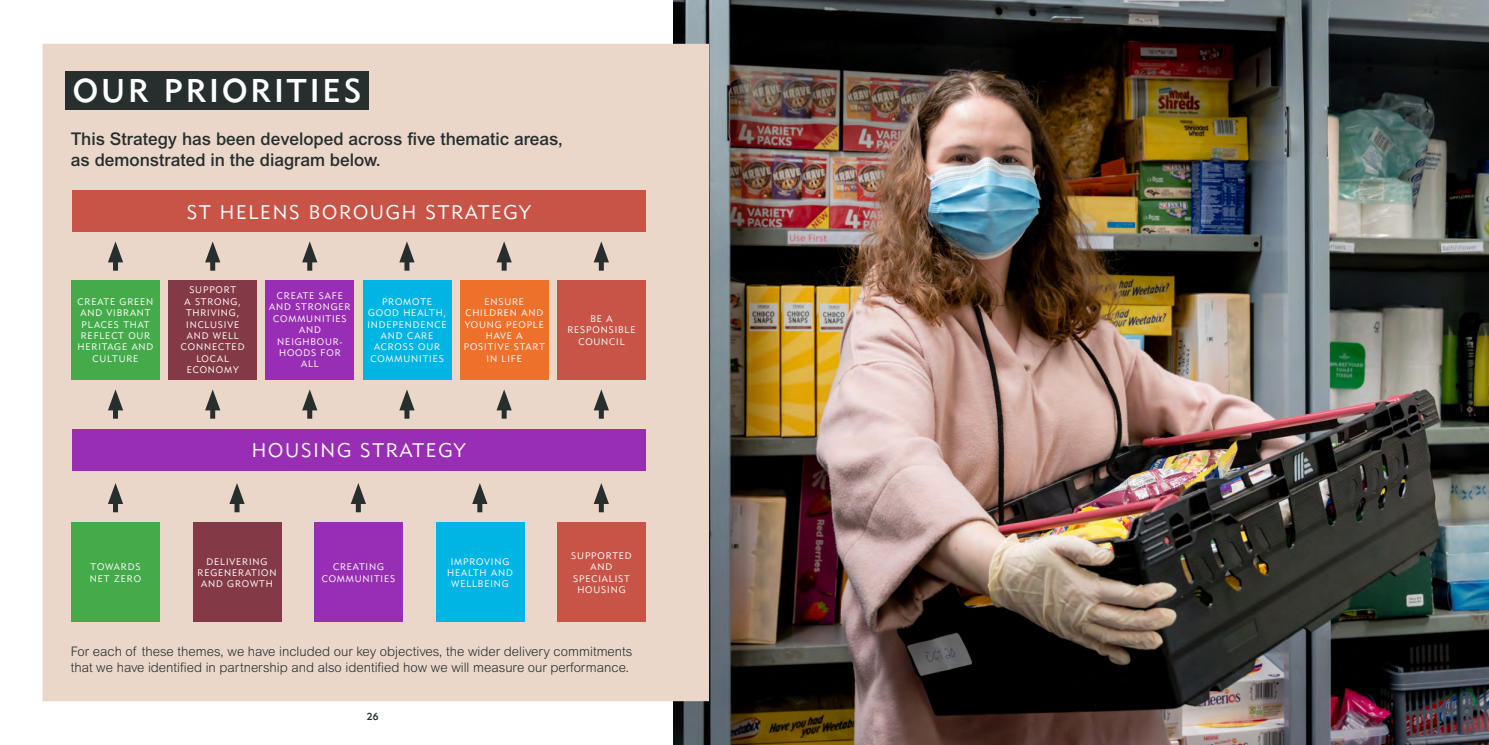
<style>
.page{position:relative;width:1489px;height:745px;background:#fff}
.page>*{position:absolute;margin:0;border:0;box-sizing:border-box;transform-origin:0 0}
.t1{font:32.5px "Geometric 415 BT Medium A";letter-spacing:.09em;color:#fff}
.t2{font:19.5px "Geometric 415 BT Lite A";letter-spacing:.09em;color:#fff}
.t3{font:500 17.5px/21px "Arial";color:#262e2e}
.t4{font:300 13.12px/15.8px "Arial";color:#262e2e}
.t5{font:10px "Geometric 415 BT Medium A";color:#262e2e}
.t6{font:9.5px/11.4px "Geometric 415 BT Lite A";letter-spacing:.09em;color:#fff;text-align:center}
</style>
<div class="page">
<img style="left:673px;top:0;width:815px;height:744px">
<div style="left:43px;top:44px;width:666px;height:656px;background:#ebd7c9"></div>
<div style="left:66px;top:71px;width:303px;height:38px;background:#262e2e"></div>
<div style="left:72px;top:190px;width:573px;height:42px;background:#c75447"></div>
<div style="left:71px;top:280px;width:89px;height:99px;background:#45ab4a"></div>
<div style="left:168px;top:280px;width:89px;height:99px;background:#843a46"></div>
<div style="left:265px;top:280px;width:89px;height:99px;background:#982eb4"></div>
<div style="left:363px;top:280px;width:88px;height:99px;background:#00b4e3"></div>
<div style="left:460px;top:280px;width:88px;height:99px;background:#ed702b"></div>
<div style="left:557px;top:280px;width:88px;height:99px;background:#c75447"></div>
<div style="left:72px;top:428px;width:573px;height:42px;background:#982eb4"></div>
<div style="left:113px;top:253px;width:5px;height:17px;background:#262e2e"></div>
<svg style="left:108px;top:241px;width:15px;height:21px"></svg>
<div style="left:210px;top:253px;width:5px;height:17px;background:#262e2e"></div>
<svg style="left:205px;top:241px;width:15px;height:21px"></svg>
<div style="left:307px;top:253px;width:5px;height:17px;background:#262e2e"></div>
<svg style="left:302px;top:241px;width:15px;height:21px"></svg>
<div style="left:404px;top:253px;width:5px;height:17px;background:#262e2e"></div>
<svg style="left:399px;top:241px;width:15px;height:21px"></svg>
<div style="left:501px;top:253px;width:5px;height:17px;background:#262e2e"></div>
<svg style="left:496px;top:241px;width:16px;height:21px"></svg>
<div style="left:599px;top:253px;width:5px;height:17px;background:#262e2e"></div>
<svg style="left:593px;top:241px;width:16px;height:21px"></svg>
<div style="left:113px;top:401px;width:5px;height:17px;background:#262e2e"></div>
<svg style="left:108px;top:389px;width:15px;height:21px"></svg>
<div style="left:210px;top:401px;width:5px;height:17px;background:#262e2e"></div>
<svg style="left:205px;top:389px;width:15px;height:21px"></svg>
<div style="left:307px;top:401px;width:5px;height:17px;background:#262e2e"></div>
<svg style="left:302px;top:389px;width:15px;height:21px"></svg>
<div style="left:404px;top:401px;width:5px;height:17px;background:#262e2e"></div>
<svg style="left:399px;top:389px;width:15px;height:21px"></svg>
<div style="left:501px;top:401px;width:5px;height:17px;background:#262e2e"></div>
<svg style="left:496px;top:389px;width:16px;height:21px"></svg>
<div style="left:599px;top:401px;width:5px;height:17px;background:#262e2e"></div>
<svg style="left:593px;top:389px;width:16px;height:21px"></svg>
<div style="left:71px;top:522px;width:89px;height:99px;background:#45ab4a"></div>
<div style="left:113px;top:495px;width:5px;height:17px;background:#262e2e"></div>
<svg style="left:108px;top:482px;width:15px;height:21px"></svg>
<div style="left:193px;top:522px;width:88px;height:99px;background:#843a46"></div>
<div style="left:234px;top:495px;width:5px;height:17px;background:#262e2e"></div>
<svg style="left:229px;top:482px;width:16px;height:21px"></svg>
<div style="left:314px;top:522px;width:89px;height:99px;background:#982eb4"></div>
<div style="left:356px;top:495px;width:5px;height:17px;background:#262e2e"></div>
<svg style="left:351px;top:482px;width:15px;height:21px"></svg>
<div style="left:435px;top:522px;width:89px;height:99px;background:#00b4e3"></div>
<div style="left:477px;top:495px;width:5px;height:17px;background:#262e2e"></div>
<svg style="left:472px;top:482px;width:15px;height:21px"></svg>
<div style="left:557px;top:522px;width:88px;height:99px;background:#c75447"></div>
<div style="left:599px;top:495px;width:5px;height:17px;background:#262e2e"></div>
<svg style="left:593px;top:482px;width:16px;height:21px"></svg>
<p class="t1" style="left:73px;top:70px;width:290px">OUR PRIORITIES</p>
<p class="t3" style="left:71px;top:128px;width:493px">This Strategy has been developed across five thematic areas, as demonstrated in the diagram below.</p>
<p class="t2" style="left:187px;top:200px;width:345px">ST HELENS BOROUGH STRATEGY</p>
<p class="t6" style="left:78px;top:295px;width:77px">CREATE GREEN<br>AND VIBRANT<br>PLACES THAT<br>REFLECT OUR<br>HERITAGE AND<br>CULTURE</p>
<p class="t6" style="left:181px;top:284px;width:65px">SUPPORT<br>A STRONG,<br>THRIVING,<br>INCLUSIVE<br>AND WELL<br>CONNECTED<br>LOCAL<br>ECONOMY</p>
<p class="t6" style="left:269px;top:290px;width:83px">CREATE SAFE<br>AND STRONGER<br>COMMUNITIES<br>AND<br>NEIGHBOUR-<br>HOODS FOR<br>ALL</p>
<p class="t6" style="left:367px;top:295px;width:81px">PROMOTE<br>GOOD HEALTH,<br>INDEPENDENCE<br>AND CARE<br>ACROSS OUR<br>COMMUNITIES</p>
<p class="t6" style="left:464px;top:295px;width:82px">ENSURE<br>CHILDREN AND<br>YOUNG PEOPLE<br>HAVE A<br>POSITIVE START<br>IN LIFE</p>
<p class="t6" style="left:567px;top:312px;width:70px">BE A<br>RESPONSIBLE<br>COUNCIL</p>
<p class="t2" style="left:252px;top:438px;width:215px">HOUSING STRATEGY</p>
<p class="t6" style="left:90px;top:560px;width:53px;text-align:left">TOWARDS<br>NET ZERO</p>
<p class="t6" style="left:197px;top:555px;width:80px">DELIVERING<br>REGENERATION<br>AND GROWTH</p>
<p class="t6" style="left:322px;top:560px;width:75px">CREATING<br>COMMUNITIES</p>
<p class="t6" style="left:447px;top:555px;width:67px">IMPROVING<br>HEALTH AND<br>WELLBEING</p>
<p class="t6" style="left:571px;top:549px;width:62px">SUPPORTED<br>AND<br>SPECIALIST<br>HOUSING</p>
<p class="t4" style="left:71px;top:643px;width:563px">For each of these themes, we have included our key objectives, the wider delivery commitments that we have identified in partnership and also identified how we will measure our performance.</p>
<p class="t5" style="left:367px;top:709px;width:13px">26</p>
</div>
